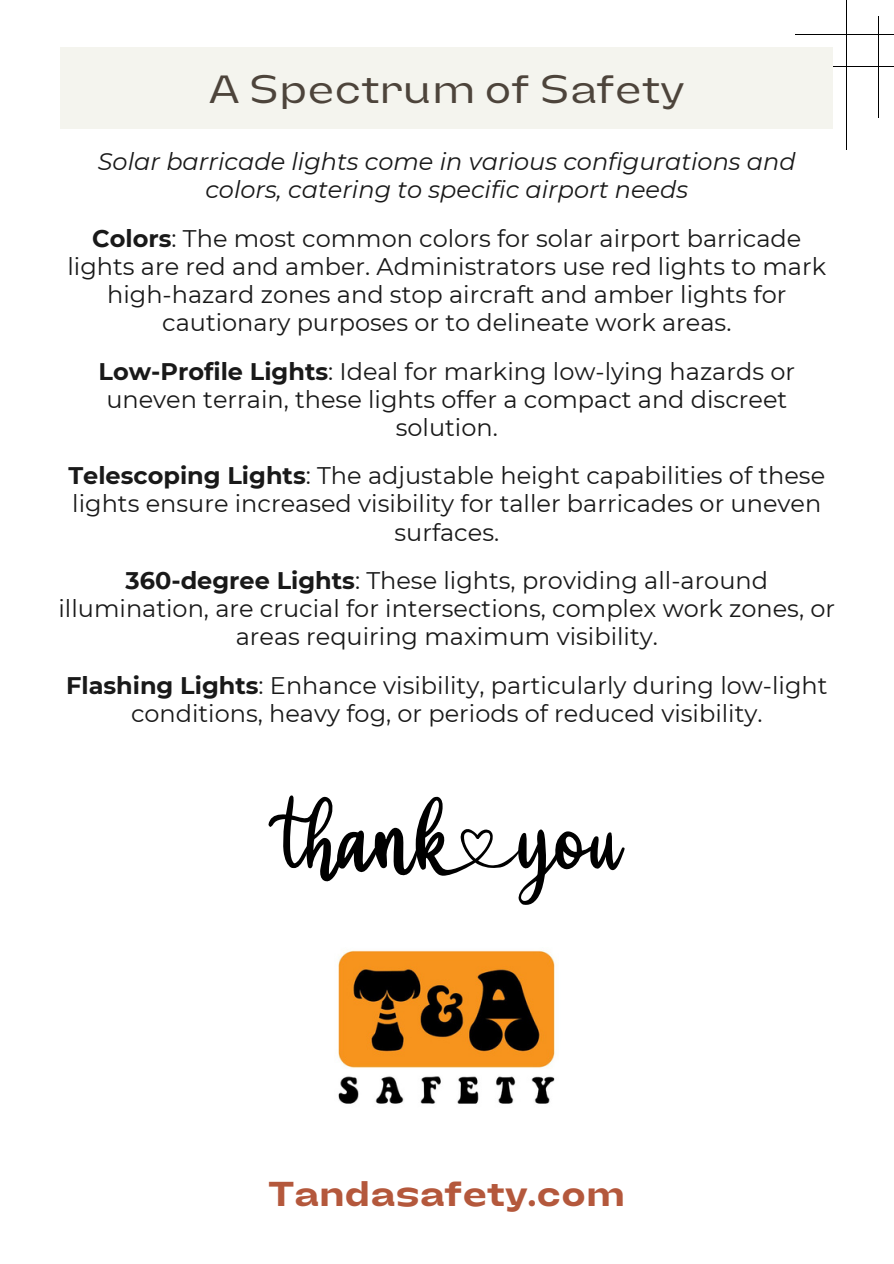
<style>
.page{position:relative;width:894px;height:1264px;background:#fff}
.page>*{position:absolute;margin:0;border:0;box-sizing:border-box;transform-origin:0 0}
.t1{font:expanded 39.3px "Lazord";color:#4d443b}
.t2{font:700 expanded 34.5px "Lazord";color:#b4583c}
.t3{font:24px/28.2px "Montserrat";color:#191919;text-align:center}
.t4{font:italic 24px/28.2px "Montserrat";color:#191919;text-align:center}
.s1{font-weight:700}
</style>
<div class="page">
<hr style="left:845px;top:0;width:1px;height:149px;background:#000">
<hr style="left:795px;top:34px;width:98px;height:1px;background:#000">
<hr style="left:763px;top:66px;width:130px;height:1px;background:#000">
<hr style="left:877px;top:16px;width:1px;height:101px;background:#000">
<div style="left:61px;top:47px;width:771px;height:82px;background:#f4f4ee"></div>
<img style="left:338px;top:949px;width:217px;height:155px">
<svg style="left:268px;top:795px;width:356px;height:109px"></svg>
<p class="t1" style="left:209px;top:69px;width:477px">A Spectrum of Safety</p>
<p class="t4" style="left:98px;top:147px;width:699px">Solar barricade lights come in various configurations and colors, catering to specific airport needs</p>
<p class="t3" style="left:67px;top:224px;width:760px"><span class="s1">Colors</span>: The most common colors for solar airport barricade lights are red and amber. Administrators use red lights to mark high-hazard zones and stop aircraft and amber lights for cautionary purposes or to delineate work areas.</p>
<p class="t3" style="left:98px;top:357px;width:698px"><span class="s1">Low-Profile Lights</span>: Ideal for marking low-lying hazards or uneven terrain, these lights offer a compact and discreet solution.</p>
<p class="t3" style="left:68px;top:461px;width:758px"><span class="s1">Telescoping Lights</span>: The adjustable height capabilities of these lights ensure increased visibility for taller barricades or uneven surfaces.</p>
<p class="t3" style="left:58px;top:566px;width:777px"><span class="s1">360-degree Lights</span>: These lights, providing all-around illumination, are crucial for intersections, complex work zones, or areas requiring maximum visibility.</p>
<p class="t3" style="left:66px;top:671px;width:762px"><span class="s1">Flashing Lights</span>: Enhance visibility, particularly during low-light conditions, heavy fog, or periods of reduced visibility.</p>
<p class="t2" style="left:268px;top:1175px;width:358px">Tandasafety.com</p>
</div>
